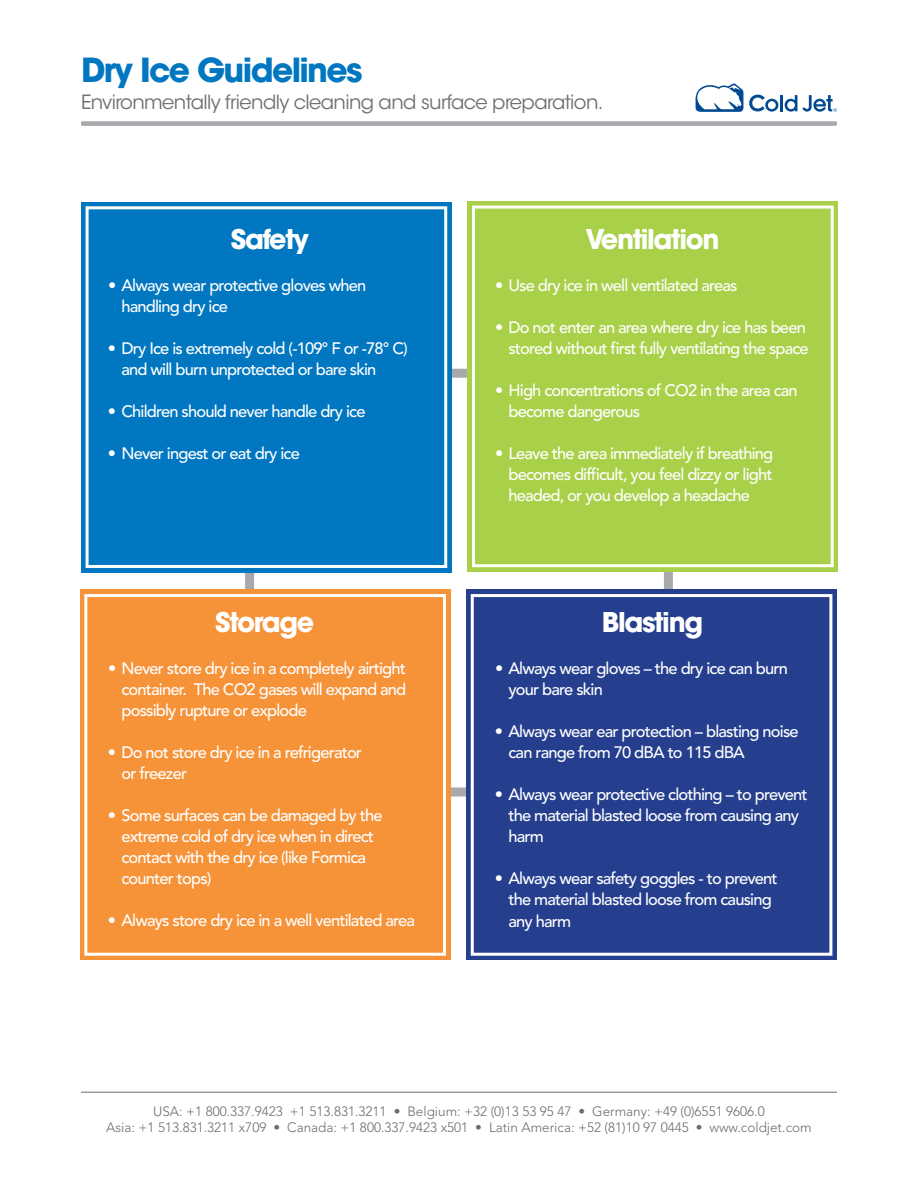
<style>
.page{position:relative;width:918px;height:1188px;background:#fff}
.page>*{position:absolute;margin:0;border:0;box-sizing:border-box;transform-origin:0 0}
.t1{font:700 33px "ITC Avant Garde Std";letter-spacing:-.05em;color:#0077c0}
.t2{font:700 27px "ITC Avant Garde Std";letter-spacing:-.05em;color:#fff}
.t3{font:19.5px "ITC Avant Garde Std";letter-spacing:-.03em;color:#6d6f72}
.t4{font:500 16.5px/21px "Avenir LT Std";letter-spacing:-.05em;color:#fff}
.t5{font:300 13.5px/16.2px "Avenir LT Std";color:#6c6d70;text-align:center}
</style>
<div class="page">
<hr style="left:81px;top:1092px;width:756px;height:1px;background:#6c6d70">
<div style="left:81px;top:202px;width:371px;height:371px;background:#0077c0"></div>
<div style="left:467px;top:201px;width:371px;height:371px;background:#a8d048"></div>
<div style="left:80px;top:590px;width:371px;height:370px;background:#f69238"></div>
<div style="left:466px;top:590px;width:371px;height:370px;background:#253f8e"></div>
<div style="left:81px;top:121px;width:756px;height:5px;background:#a8a9ad;border-radius:2px"></div>
<svg style="left:695px;top:83px;width:83px;height:29px"></svg>
<hr style="left:780px;top:95px;width:3px;height:16px;background:#014a91">
<svg style="left:785px;top:95px;width:52px;height:17px"></svg>
<div style="left:86px;top:206px;width:361px;height:362px;border:3px solid #fff"></div>
<div style="left:472px;top:206px;width:362px;height:361px;border:3px solid #fff"></div>
<div style="left:84px;top:594px;width:362px;height:362px;border:3px solid #fff"></div>
<div style="left:471px;top:594px;width:361px;height:362px;border:3px solid #fff"></div>
<h1 class="t1" style="left:81px;top:48px;width:283px">Dry Ice Guidelines</h1>
<p class="t3" style="left:81px;top:90px;width:524px">Environmentally friendly cleaning and surface preparation.</p>
<h2 class="t2" style="left:231px;top:222px;width:80px">Safety</h2>
<p class="t4" style="left:121px;top:276px;width:246px;text-indent:-13px">• Always wear protective gloves when handling dry ice</p>
<p class="t4" style="left:121px;top:339px;width:288px;text-indent:-13px">• Dry Ice is extremely cold (-109° F or -78° C) and will burn unprotected or bare skin</p>
<p class="t4" style="left:108px;top:402px;width:259px">• Children should never handle dry ice</p>
<p class="t4" style="left:108px;top:444px;width:193px">• Never ingest or eat dry ice</p>
<h2 class="t2" style="left:215px;top:605px;width:100px">Storage</h2>
<p class="t4" style="left:121px;top:658px;width:286px;text-align:justify;text-indent:-13px">• Never store dry ice in a completely airtight container. The CO2 gases will expand and possibly rupture or explode</p>
<p class="t4" style="left:121px;top:742px;width:242px;text-indent:-13px">• Do not store dry ice in a refrigerator or freezer</p>
<p class="t4" style="left:121px;top:805px;width:263px;text-indent:-13px">• Some surfaces can be damaged by the extreme cold of dry ice when in direct contact with the dry ice (like Formica counter tops)</p>
<p class="t4" style="left:108px;top:910px;width:309px">• Always store dry ice in a well ventilated area</p>
<h2 class="t2" style="left:586px;top:222px;width:135px">Ventilation</h2>
<p class="t4" style="left:495px;top:276px;width:244px">• Use dry ice in well ventilated areas</p>
<p class="t4" style="left:495px;top:318px;width:315px;text-align:right">• Do not enter an area where dry ice has been stored without first fully ventilating the space</p>
<p class="t4" style="left:508px;top:381px;width:291px;text-indent:-13px">• High concentrations of CO2 in the area can become dangerous</p>
<p class="t4" style="left:508px;top:444px;width:266px;text-align:justify;text-indent:-13px">• Leave the area immediately if breathing becomes difficult, you feel dizzy or light headed, or you develop a headache</p>
<h2 class="t2" style="left:602px;top:605px;width:103px">Blasting</h2>
<p class="t4" style="left:508px;top:658px;width:281px;text-indent:-13px">• Always wear gloves – the dry ice can burn your bare skin</p>
<p class="t4" style="left:508px;top:721px;width:292px;text-indent:-13px">• Always wear ear protection – blasting noise can range from 70 dBA to 115 dBA</p>
<p class="t4" style="left:508px;top:784px;width:301px;text-indent:-13px">• Always wear protective clothing – to prevent the material blasted loose from causing any harm</p>
<p class="t4" style="left:508px;top:868px;width:271px;text-indent:-13px">• Always wear safety goggles - to prevent the material blasted loose from causing any harm</p>
<p class="t5" style="left:106px;top:1103px;width:707px">USA: +1 800.337.9423 +1 513.831.3211 • Belgium: +32 (0)13 53 95 47 • Germany: +49 (0)6551 9606.0<br>Asia: +1 513.831.3211 x709 • Canada: +1 800.337.9423 x501 • Latin America: +52 (81)10 97 0445 • www.coldjet.com</p>
</div>
